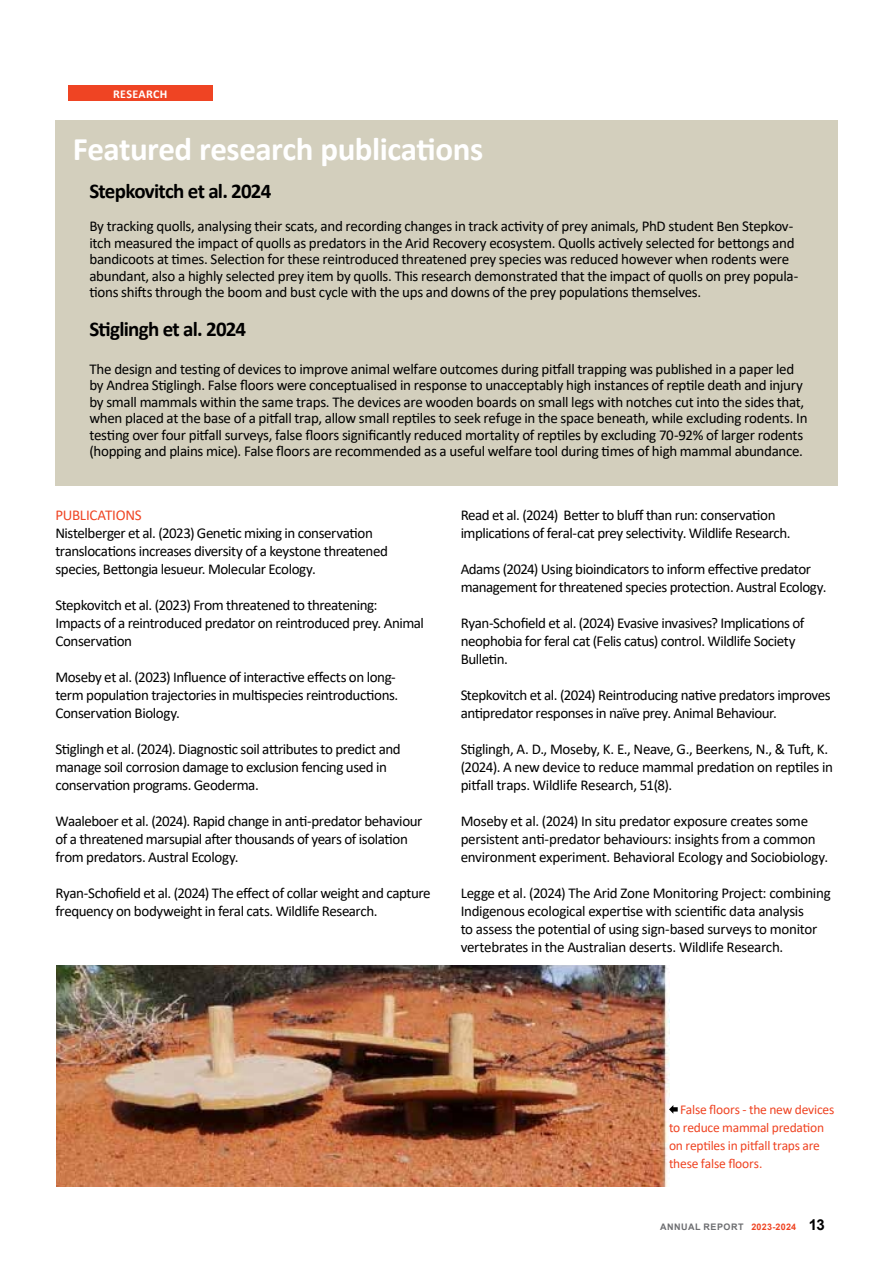
<style>
.page{position:relative;width:893px;height:1263px;background:#fff}
.page>*{position:absolute;margin:0;border:0;box-sizing:border-box;transform-origin:0 0}
.t1{font:700 33px "Calibri";letter-spacing:-.015em;color:#fff}
.t2{font:700 21px "Calibri";letter-spacing:-.035em;color:#000}
.t3{font:15px/18px "Calibri";letter-spacing:-.025em;color:#000}
.t4{font:15px "Calibri";letter-spacing:-.02em;color:#ef4423}
.t5{font:13.5px/18px "Calibri";letter-spacing:-.015em;color:#ef4423}
.t6{font:700 12px "Calibri";letter-spacing:.025em;color:#fff}
.t7{font:700 9px "Arial";letter-spacing:.055em;color:#6d6e71}
.s1{color:#ef4423}
.s2{font-size:15px;color:#000}
</style>
<div class="page">
<img style="left:57px;top:965px;width:612px;height:221px">
<div style="left:55px;top:120px;width:783px;height:365px;background:#d3cfbd"></div>
<div style="left:68px;top:85px;width:145px;height:16px;background:#ef4423"></div>
<svg style="left:669px;top:1105px;width:9px;height:9px"></svg>
<p class="t6" style="left:113px;top:85px;width:56px">RESEARCH</p>
<h1 class="t1" style="left:73px;top:125px;width:412px">Featured research publications</h1>
<h2 class="t2" style="left:89px;top:177px;width:183px">Stepkovitch et al. 2024</h2>
<p class="t3" style="left:89px;top:218px;width:710px;line-height:16.5px">By tracking quolls, analysing their scats, and recording changes in track activity of prey animals, PhD student Ben Stepkov&shy;itch measured the impact of quolls as predators in the Arid Recovery ecosystem. Quolls actively selected for bettongs and bandicoots at times. Selection for these reintroduced threatened prey species was reduced however when rodents were abundant, also a highly selected prey item by quolls. This research demonstrated that the impact of quolls on prey popula&shy;tions shifts through the boom and bust cycle with the ups and downs of the prey populations themselves.</p>
<h2 class="t2" style="left:89px;top:315px;width:158px">Stiglingh et al. 2024</h2>
<p class="t3" style="left:89px;top:360px;width:720px;line-height:16.5px">The design and testing of devices to improve animal welfare outcomes during pitfall trapping was published in a paper led by Andrea Stiglingh. False floors were conceptualised in response to unacceptably high instances of reptile death and injury by small mammals within the same traps. The devices are wooden boards on small legs with notches cut into the sides that, when placed at the base of a pitfall trap, allow small reptiles to seek refuge in the space beneath, while excluding rodents. In testing over four pitfall surveys, false floors significantly reduced mortality of reptiles by excluding 70-92% of larger rodents (hopping and plains mice). False floors are recommended as a useful welfare tool during times of high mammal abundance.</p>
<p class="t4" style="left:55px;top:504px;width:88px">PUBLICATIONS</p>
<p class="t3" style="left:55px;top:523px;width:334px">Nistelberger et al. (2023) Genetic mixing in conservation translocations increases diversity of a keystone threatened species, Bettongia lesueur. Molecular Ecology.</p>
<p class="t3" style="left:55px;top:595px;width:370px">Stepkovitch et al. (2023) From threatened to threatening:<br>Impacts of a reintroduced predator on reintroduced prey. Animal<br>Conservation</p>
<p class="t3" style="left:55px;top:667px;width:344px">Moseby et al. (2023) Influence of interactive effects on long&shy;term population trajectories in multispecies reintroductions.<br>Conservation Biology.</p>
<p class="t3" style="left:55px;top:739px;width:347px">Stiglingh et al. (2024). Diagnostic soil attributes to predict and manage soil corrosion damage to exclusion fencing used in conservation programs. Geoderma.</p>
<p class="t3" style="left:55px;top:811px;width:368px">Waaleboer et al. (2024). Rapid change in anti-predator behaviour of a threatened marsupial after thousands of years of isolation from predators. Austral Ecology.</p>
<p class="t3" style="left:55px;top:883px;width:377px">Ryan-Schofield et al. (2024) The effect of collar weight and capture frequency on bodyweight in feral cats. Wildlife Research.</p>
<p class="t3" style="left:461px;top:505px;width:332px">Read et al. (2024) Better to bluff than run: conservation implications of feral-cat prey selectivity. Wildlife Research.</p>
<p class="t3" style="left:461px;top:559px;width:367px">Adams (2024) Using bioindicators to inform effective predator management for threatened species protection. Austral Ecology.</p>
<p class="t3" style="left:461px;top:613px;width:345px">Ryan-Schofield et al. (2024) Evasive invasives? Implications of neophobia for feral cat (Felis catus) control. Wildlife Society<br>Bulletin.</p>
<p class="t3" style="left:461px;top:685px;width:372px">Stepkovitch et al. (2024) Reintroducing native predators improves antipredator responses in naïve prey. Animal Behaviour.</p>
<p class="t3" style="left:461px;top:739px;width:374px">Stiglingh, A. D., Moseby, K. E., Neave, G., Beerkens, N., &amp; Tuft, K. (2024). A new device to reduce mammal predation on reptiles in pitfall traps. Wildlife Research, 51(8).</p>
<p class="t3" style="left:461px;top:811px;width:369px">Moseby et al. (2024) In situ predator exposure creates some persistent anti-predator behaviours: insights from a common environment experiment. Behavioral Ecology and Sociobiology.</p>
<p class="t3" style="left:461px;top:883px;width:372px">Legge et al. (2024) The Arid Zone Monitoring Project: combining Indigenous ecological expertise with scientific data analysis<br>to assess the potential of using sign-based surveys to monitor vertebrates in the Australian deserts. Wildlife Research.</p>
<p class="t5" style="left:669px;top:1100px;width:167px;text-indent:11px">False floors - the new devices to reduce mammal predation on reptiles in pitfall traps are these false floors.</p>
<p class="t7" style="left:660px;top:1221px;width:166px">ANNUAL REPORT <span class="s1">2023-2024</span> <span class="s2">13</span></p>
</div>
